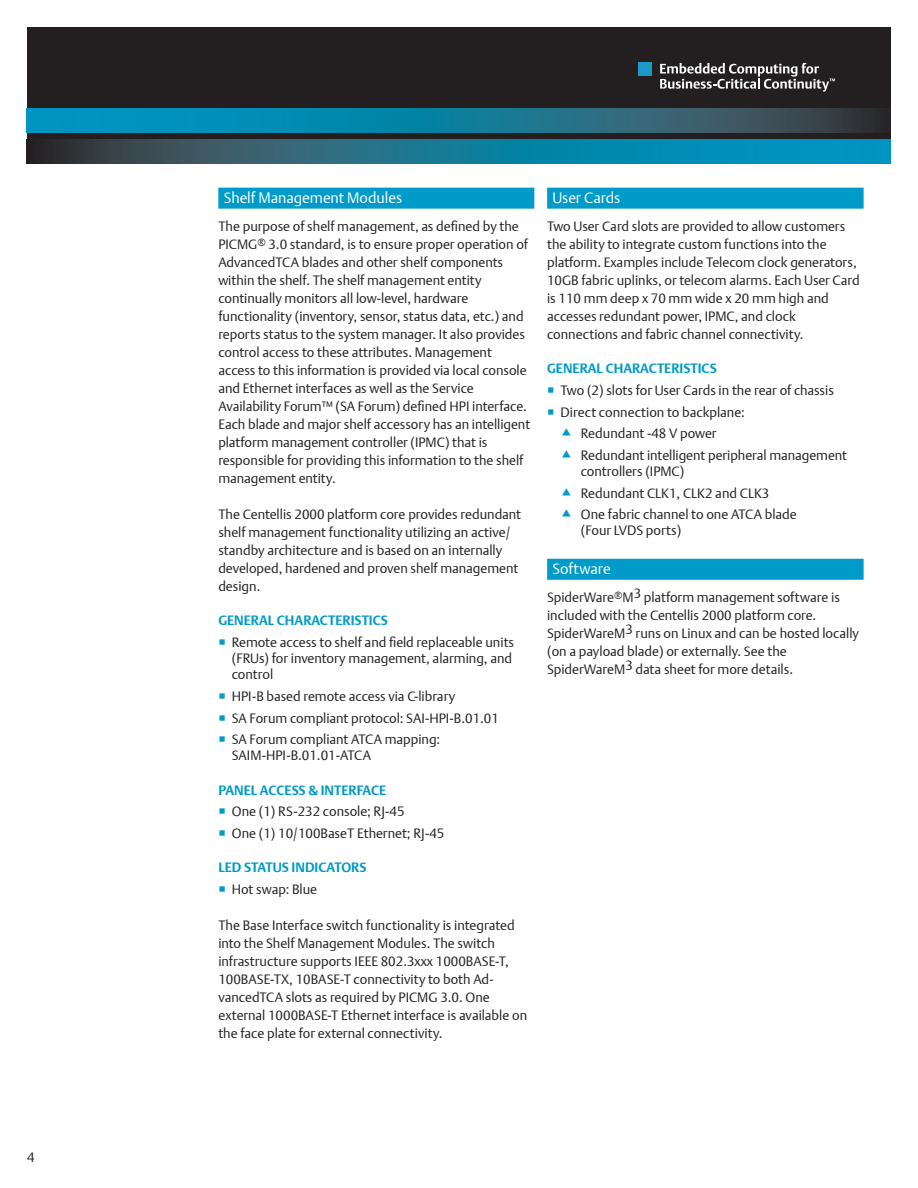
<style>
.page{position:relative;width:918px;height:1188px;background:#fff}
.page>*{position:absolute;margin:0;border:0;box-sizing:border-box;transform-origin:0 0}
._2_copy_HEADER_BAR{font:15px "DTL Argo T Light";color:#fff}
._2_body_TEXT_interio{font:13.5px/18px "DTL Argo T Light";color:#231f20}
._2_BULLET_text{font:13.5px/16.2px "DTL Argo T Light";color:#231f20}
._2_body_TEXT_interio-2{font:700 13.5px "DTL Argo T";color:#009bc8}
</style>
<div class="page">
<div style="left:27px;top:27px;width:864px;height:136px;background:#231f20"></div>
<div style="left:638px;top:62px;width:14px;height:14px;background:#1c99c8"></div>
<svg style="left:660px;top:63px;width:175px;height:29px"></svg>
<svg style="left:51px;top:140px;width:840px;height:23px;background:#187490"></svg>
<svg style="left:27px;top:109px;width:853px;height:24px;background:#177692"></svg>
<div style="left:218px;top:188px;width:316px;height:21px;background:#009bc8"></div>
<div style="left:547px;top:188px;width:317px;height:21px;background:#009bc8"></div>
<div style="left:547px;top:559px;width:317px;height:21px;background:#009bc8"></div>
<p class="_2_body_TEXT_interio" style="left:27px;top:1148px;width:9px">4</p>
<p class="_2_copy_HEADER_BAR" style="left:224px;top:188px;width:180px">Shelf Management Modules</p>
<p class="_2_body_TEXT_interio" style="left:218px;top:217px;width:313px">The purpose of shelf management, as defined by the PICMG<sup>®</sup> 3.0 standard, is to ensure proper operation of AdvancedTCA blades and other shelf components within the shelf. The shelf management entity continually monitors all low-level, hardware functionality (inventory, sensor, status data, etc.) and reports status to the system manager. It also provides control access to these attributes. Management access to this information is provided via local console and Ethernet interfaces as well as the Service Availability Forum™ (SA Forum) defined HPI interface.<br>Each blade and major shelf accessory has an intelligent platform management controller (IPMC) that is responsible for providing this information to the shelf management entity.</p>
<p class="_2_body_TEXT_interio" style="left:218px;top:505px;width:304px">The Centellis 2000 platform core provides redundant shelf management functionality utilizing an active/ standby architecture and is based on an internally developed, hardened and proven shelf management design.</p>
<p class="_2_body_TEXT_interio-2" style="left:218px;top:613px;width:171px">GENERAL CHARACTERISTICS</p>
<p class="_2_BULLET_text" style="left:232px;top:634px;width:284px">Remote access to shelf and field replaceable units (FRUs) for inventory management, alarming, and control</p>
<p class="_2_BULLET_text" style="left:232px;top:688px;width:225px">HPI-B based remote access via C-library</p>
<p class="_2_BULLET_text" style="left:232px;top:710px;width:269px">SA Forum compliant protocol: SAI-HPI-B.01.01</p>
<p class="_2_BULLET_text" style="left:232px;top:731px;width:210px">SA Forum compliant ATCA mapping:<br>SAIM-HPI-B.01.01-ATCA</p>
<p class="_2_body_TEXT_interio-2" style="left:218px;top:782px;width:169px">PANEL ACCESS &amp; INTERFACE</p>
<p class="_2_BULLET_text" style="left:232px;top:803px;width:174px">One (1) RS-232 console; RJ-45</p>
<p class="_2_BULLET_text" style="left:232px;top:825px;width:214px">One (1) 10/100BaseT Ethernet; RJ-45</p>
<p class="_2_body_TEXT_interio-2" style="left:218px;top:859px;width:150px">LED STATUS INDICATORS</p>
<p class="_2_BULLET_text" style="left:232px;top:881px;width:87px">Hot swap: Blue</p>
<p class="_2_body_TEXT_interio" style="left:218px;top:916px;width:310px">The Base Interface switch functionality is integrated into the Shelf Management Modules. The switch infrastructure supports IEEE 802.3xxx 1000BASE-T, 100BASE-TX, 10BASE-T connectivity to both Ad&shy;vancedTCA slots as required by PICMG 3.0. One external 1000BASE-T Ethernet interface is available on the face plate for external connectivity.</p>
<p class="_2_copy_HEADER_BAR" style="left:553px;top:188px;width:69px">User Cards</p>
<p class="_2_body_TEXT_interio" style="left:547px;top:217px;width:314px">Two User Card slots are provided to allow customers the ability to integrate custom functions into the platform. Examples include Telecom clock generators, 10GB fabric uplinks, or telecom alarms. Each User Card is 110 mm deep x 70 mm wide x 20 mm high and accesses redundant power, IPMC, and clock connections and fabric channel connectivity.</p>
<p class="_2_body_TEXT_interio-2" style="left:547px;top:361px;width:171px">GENERAL CHARACTERISTICS</p>
<p class="_2_BULLET_text" style="left:561px;top:382px;width:275px">Two (2) slots for User Cards in the rear of chassis</p>
<p class="_2_BULLET_text" style="left:561px;top:404px;width:186px">Direct connection to backplane:</p>
<p class="_2_BULLET_text" style="left:581px;top:425px;width:137px">Redundant -48 V power</p>
<p class="_2_BULLET_text" style="left:581px;top:447px;width:268px">Redundant intelligent peripheral management controllers (IPMC)</p>
<p class="_2_BULLET_text" style="left:581px;top:485px;width:190px">Redundant CLK1, CLK2 and CLK3</p>
<p class="_2_BULLET_text" style="left:581px;top:506px;width:217px">One fabric channel to one ATCA blade (Four LVDS ports)</p>
<p class="_2_copy_HEADER_BAR" style="left:553px;top:559px;width:60px">Software</p>
<p class="_2_body_TEXT_interio" style="left:547px;top:588px;width:313px">SpiderWare<sup>®</sup>M3 platform management software is included with the Centellis 2000 platform core.<br>SpiderWareM3 runs on Linux and can be hosted locally (on a payload blade) or externally. See the SpiderWareM3 data sheet for more details.</p>
</div>
